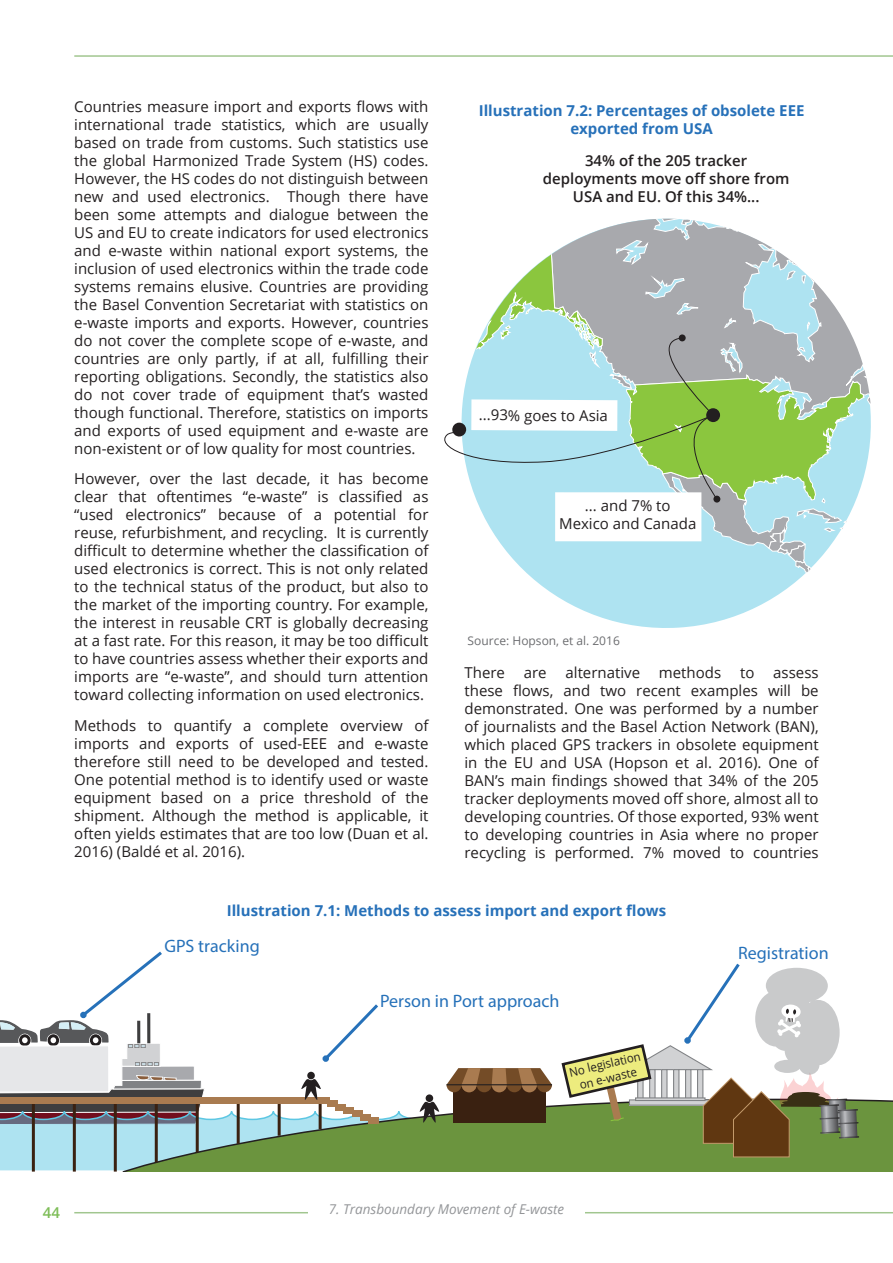
<style>
.page{position:relative;width:893px;height:1263px;background:#fff}
.page>*{position:absolute;margin:0;border:0;box-sizing:border-box;transform-origin:0 0}
.t1{font:18px "Myriad Pro";color:#2671b9}
.Text_-_Body{font:15px/18px "Open Sans";color:#231f20;text-align:justify}
.Text_-_Captions{font:700 15px/18px "Open Sans";color:#2771b9;text-align:center}
.t2{font:600 15px/18px "Open Sans";letter-spacing:-.005em;color:#231f20;text-align:center}
.Text_-_Body-2{font:600 15px "Open Sans";color:#7dbd57}
.Text_-_Body-3{font:italic 13.5px "Open Sans";color:#939598}
.Text_-_Captions-2{font:12px "Open Sans";color:#6c6d70}
.t3{font:12px/14.4px "Open Sans";color:#231f20;text-align:center;scale:.96 1}
</style>
<div class="page">
<hr style="left:74px;top:55px;width:819px;height:2px;background:#a1c68f">
<hr style="left:74px;top:1212px;width:819px;height:1px;background:#a1c68f">
<div style="left:308px;top:1198px;width:277px;height:21px;background:#fff"></div>
<svg style="left:532px;top:578px;width:268px;height:50px;fill:#aee3f1"></svg>
<svg style="left:481px;top:219px;width:372px;height:118px"></svg>
<svg style="left:444px;top:337px;width:427px;height:241px"></svg>
<div style="left:679px;top:334px;width:7px;height:7px;background:#231f20;border-radius:50%"></div>
<div style="left:713px;top:495px;width:7px;height:8px;background:#231f20;border-radius:50%"></div>
<div style="left:121px;top:1099px;width:772px;height:73px;background:#6b943e"></div>
<hr style="left:32px;top:1100px;width:3px;height:71px;background:#3a2111">
<hr style="left:73px;top:1100px;width:3px;height:71px;background:#3a2111">
<hr style="left:114px;top:1100px;width:3px;height:71px;background:#3a2111">
<div style="left:453px;top:1083px;width:93px;height:39px;background:#3a2111"></div>
<svg style="left:446px;top:1068px;width:106px;height:24px;background:#906b49"></svg>
<hr style="left:446px;top:1084px;width:106px;height:1px;background:#231f20">
<svg style="left:0;top:951px;width:440px;height:219px"></svg>
<div style="left:323px;top:1055px;width:6px;height:7px;border:3px solid #2671b9;border-radius:50%"></div>
<svg style="left:560px;top:963px;width:299px;height:194px"></svg>
<p class="Text_-_Body" style="left:74px;top:97px;width:356px">Countries measure import and exports flows with international trade statistics, which are usually based on trade from customs. Such statistics use the global Harmonized Trade System (HS) codes.<br>However, the HS codes do not distinguish between new and used electronics. Though there have been some attempts and dialogue between the US and EU to create indicators for used electronics and e-waste within national export systems, the inclusion of used electronics within the trade code systems remains elusive. Countries are providing the Basel Convention Secretariat with statistics on e-waste imports and exports. However, countries do not cover the complete scope of e-waste, and countries are only partly, if at all, fulfilling their reporting obligations. Secondly, the statistics also do not cover trade of equipment that’s wasted though functional. Therefore, statistics on imports and exports of used equipment and e-waste are non-existent or of low quality for most countries.</p>
<p class="Text_-_Body" style="left:74px;top:469px;width:356px">However, over the last decade, it has become clear that oftentimes “e-waste” is classified as “used electronics” because of a potential for reuse, refurbishment, and recycling. It is currently difficult to determine whether the classification of used electronics is correct. This is not only related to the technical status of the product, but also to the market of the importing country. For example, the interest in reusable CRT is globally decreasing at a fast rate. For this reason, it may be too difficult to have countries assess whether their exports and imports are “e-waste”, and should turn attention toward collecting information on used electronics.</p>
<p class="Text_-_Body" style="left:74px;top:716px;width:356px">Methods to quantify a complete overview of imports and exports of used-EEE and e-waste therefore still need to be developed and tested.<br>One potential method is to identify used or waste equipment based on a price threshold of the shipment. Although the method is applicable, it often yields estimates that are too low (Duan et al.<br>2016) (Baldé et al. 2016).</p>
<p class="Text_-_Captions" style="left:479px;top:101px;width:327px">Illustration 7.2: Percentages of obsolete EEE exported from USA</p>
<p class="t2" style="left:543px;top:151px;width:248px">34% of the 205 tracker deployments move off shore from<br>USA and EU. Of this 34%...</p>
<p class="Text_-_Body" style="left:479px;top:406px;width:131px">...93% goes to Asia</p>
<p class="Text_-_Body" style="left:559px;top:496px;width:139px;text-align:center">... and 7% to<br>Mexico and Canada</p>
<p class="Text_-_Captions-2" style="left:468px;top:632px;width:154px">Source: Hopson, et al. 2016</p>
<p class="Text_-_Body" style="left:464px;top:663px;width:42px">There</p>
<p class="Text_-_Body" style="left:524px;top:663px;width:24px">are</p>
<p class="Text_-_Body" style="left:565px;top:663px;width:76px">alternative</p>
<p class="Text_-_Body" style="left:659px;top:663px;width:64px">methods</p>
<p class="Text_-_Body" style="left:740px;top:663px;width:16px">to</p>
<p class="Text_-_Body" style="left:464px;top:663px;width:356px;text-indent:309px">assess these flows, and two recent examples will be demonstrated. One was performed by a number of journalists and the Basel Action Network (BAN), which placed GPS trackers in obsolete equipment in the EU and USA (Hopson et al. 2016). One of BAN’s main findings showed that 34% of the 205 tracker deployments moved off shore, almost all to developing countries. Of those exported, 93% went to developing countries in Asia where no proper recycling is performed. 7% moved to countries</p>
<p class="Text_-_Captions" style="left:227px;top:901px;width:441px">Illustration 7.1: Methods to assess import and export flows</p>
<p class="t1" style="left:164px;top:935px;width:97px">GPS tracking</p>
<p class="t1" style="left:380px;top:989px;width:181px">Person in Port approach</p>
<p class="t3" style="left:568px;top:1065px;width:77px;rotate:-13deg">No legislation on e-waste</p>
<p class="Text_-_Body-2" style="left:43px;top:1203px;width:19px">44</p>
<p class="Text_-_Body-3" style="left:329px;top:1200px;width:237px">7. Transboundary Movement of E-waste</p>
<p class="t1" style="left:738px;top:942px;width:92px">Registration</p>
</div>
